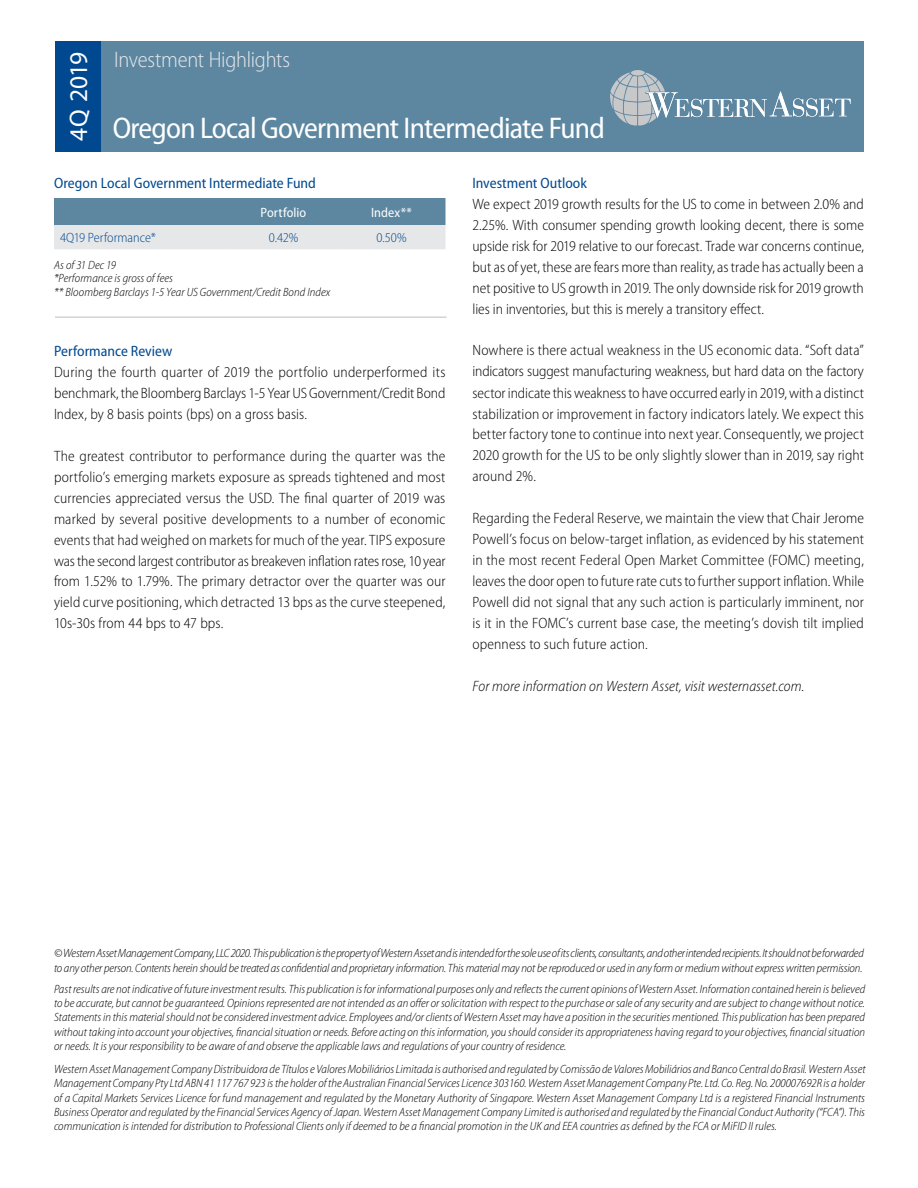
<style>
.page{position:relative;width:918px;height:1188px;background:#fff}
.page>*{position:absolute;margin:0;border:0;box-sizing:border-box;transform-origin:0 0}
.t1{font:semi-condensed 30px "Myriad Pro";letter-spacing:-.025em;color:#fefefe}
.t2{font:25.5px "Myriad Pro";letter-spacing:-.01em;color:#fff}
.t3{font:300 semi-condensed 22.5px "Myriad Pro";letter-spacing:-.015em;color:#e6e7e8}
.t4{font:300 semi-condensed 15px/21px "Myriad Pro";letter-spacing:.005em;color:#000;text-align:justify}
.t5{font:semi-condensed 15px "Myriad Pro";color:#004990}
.t6{font:italic 300 semi-condensed 15px "Myriad Pro";letter-spacing:.005em;color:#000}
.t7{font:300 semi-condensed 13.5px "Myriad Pro";color:#004990}
.t8{font:semi-condensed 13.5px "Myriad Pro";letter-spacing:.005em;color:#fefefe}
.t9{font:italic 300 semi-condensed 12px/14.4px "Myriad Pro";letter-spacing:-.015em;color:#000;text-align:justify}
.t10{font:italic 300 semi-condensed 12px/13.5px "Myriad Pro";letter-spacing:.005em;color:#000}
</style>
<div class="page">
<div style="left:100px;top:41px;width:764px;height:110px;background:#5d87a1"></div>
<svg style="left:631px;top:70px;width:14px;height:6px"></svg>
<svg style="left:610px;top:72px;width:240px;height:54px"></svg>
<div style="left:55px;top:41px;width:45px;height:110px;background:#004990"></div>
<svg style="left:54px;top:198px;width:392px;height:51px;background:#9db4c2"></svg>
<hr style="left:55px;top:316px;width:392px;height:2px;background:#d1d3d4">
<h2 class="t2" style="left:63px;top:141px;width:90px;rotate:-90deg">4Q 2019</h2>
<h3 class="t3" style="left:114px;top:47px;width:178px">Investment Highlights</h3>
<h1 class="t1" style="left:113px;top:111px;width:494px">Oregon Local Government Intermediate Fund</h1>
<p class="t5" style="left:54px;top:174px;width:264px">Oregon Local Government Intermediate Fund</p>
<p class="t8" style="left:261px;top:205px;width:47px">Portfolio</p>
<p class="t8" style="left:371px;top:205px;width:42px">Index**</p>
<p class="t7" style="left:60px;top:231px;width:98px">4Q19 Performance*</p>
<p class="t7" style="left:269px;top:231px;width:31px">0.42%</p>
<p class="t7" style="left:376px;top:231px;width:32px">0.50%</p>
<p class="t10" style="left:54px;top:258px;width:278px">As of 31 Dec 19<br>*Performance is gross of fees<br>** Bloomberg Barclays 1-5 Year US Government/Credit Bond Index</p>
<p class="t5" style="left:54px;top:342px;width:120px">Performance Review</p>
<p class="t4" style="left:54px;top:361px;width:393px">During the fourth quarter of 2019 the portfolio underperformed its benchmark, the Bloomberg Barclays 1-5 Year US Government/Credit Bond Index, by 8 basis points (bps) on a gross basis.</p>
<p class="t4" style="left:54px;top:445px;width:393px">The greatest contributor to performance during the quarter was the portfolio’s emerging markets exposure as spreads tightened and most currencies appreciated versus the USD. The final quarter of 2019 was marked by several positive developments to a number of economic events that had weighed on markets for much of the year. TIPS exposure was the second largest contributor as breakeven inflation rates rose, 10 year from 1.52% to 1.79%. The primary detractor over the quarter was our yield curve positioning, which detracted 13 bps as the curve steepened, 10s-30s from 44 bps to 47 bps.</p>
<p class="t5" style="left:472px;top:174px;width:116px">Investment Outlook</p>
<p class="t4" style="left:472px;top:193px;width:393px">We expect 2019 growth results for the US to come in between 2.0% and 2.25%. With consumer spending growth looking decent, there is some upside risk for 2019 relative to our forecast. Trade war concerns continue, but as of yet, these are fears more than reality, as trade has actually been a net positive to US growth in 2019. The only downside risk for 2019 growth lies in inventories, but this is merely a transitory effect.</p>
<p class="t4" style="left:472px;top:340px;width:393px">Nowhere is there actual weakness in the US economic data. “Soft data” indicators suggest manufacturing weakness, but hard data on the factory sector indicate this weakness to have occurred early in 2019, with a distinct stabilization or improvement in factory indicators lately. We expect this better factory tone to continue into next year. Consequently, we project 2020 growth for the US to be only slightly slower than in 2019, say right around 2%.</p>
<p class="t4" style="left:472px;top:508px;width:393px">Regarding the Federal Reserve, we maintain the view that Chair Jerome Powell’s focus on below-target inflation, as evidenced by his statement in the most recent Federal Open Market Committee (FOMC) meeting, leaves the door open to future rate cuts to further support inflation. While Powell did not signal that any such action is particularly imminent, nor is it in the FOMC’s current base case, the meeting’s dovish tilt implied openness to such future action.</p>
<p class="t6" style="left:472px;top:679px;width:333px">For more information on Western Asset, visit westernasset.com.</p>
<p class="t9" style="left:54px;top:946px;width:811px">© Western Asset Management Company, LLC 2020. This publication is the property of Western Asset and is intended for the sole use of its clients, consultants, and other intended recipients. It should not be forwarded to any other person. Contents herein should be treated as confidential and proprietary information. This material may not be reproduced or used in any form or medium without express written permission.</p>
<p class="t9" style="left:54px;top:982px;width:813px">Past results are not indicative of future investment results. This publication is for informational purposes only and reflects the current opinions of Western Asset. Information contained herein is believed to be accurate, but cannot be guaranteed. Opinions represented are not intended as an offer or solicitation with respect to the purchase or sale of any security and are subject to change without notice.<br>Statements in this material should not be considered investment advice. Employees and/or clients of Western Asset may have a position in the securities mentioned. This publication has been prepared without taking into account your objectives, financial situation or needs. Before acting on this information, you should consider its appropriateness having regard to your objectives, financial situation or needs. It is your responsibility to be aware of and observe the applicable laws and regulations of your country of residence.</p>
<p class="t9" style="left:54px;top:1062px;width:813px">Western Asset Management Company Distribuidora de Títulos e Valores Mobiliários Limitada is authorised and regulated by Comissão de Valores Mobiliários and Banco Central do Brasil. Western Asset Management Company Pty Ltd ABN 41 117 767 923 is the holder of the Australian Financial Services Licence 303160. Western Asset Management Company Pte. Ltd. Co. Reg. No. 200007692R is a holder of a Capital Markets Services Licence for fund management and regulated by the Monetary Authority of Singapore. Western Asset Management Company Ltd is a registered Financial Instruments Business Operator and regulated by the Financial Services Agency of Japan. Western Asset Management Company Limited is authorised and regulated by the Financial Conduct Authority (“FCA”). This communication is intended for distribution to Professional Clients only if deemed to be a financial promotion in the UK and EEA countries as defined by the FCA or MiFID II rules.</p>
</div>
